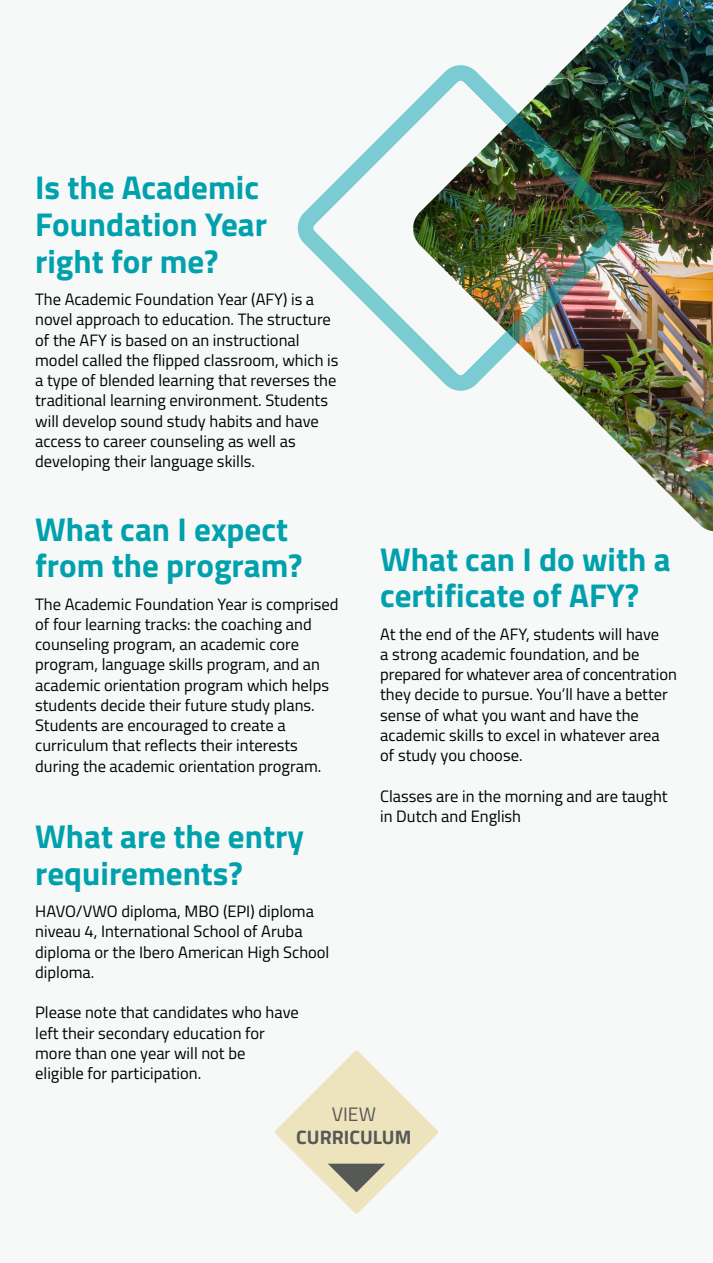
<style>
.page{position:relative;width:713px;height:1263px;background:#fff}
.page>*{position:absolute;margin:0;border:0;box-sizing:border-box;transform-origin:0 0}
.t1{font:700 33px/36.8px "Titillium";color:#00a1ad}
.t2{font:700 19.5px "Titillium";color:#575957}
.t3{font:19.5px "Titillium";color:#575957}
.t4{font:16.5px/20.2px "Titillium";color:#000}
</style>
<div class="page">
<div style="left:0;top:0;width:712px;height:1263px;background:#f7f9f9"></div>
<svg style="left:275px;top:1051px;width:163px;height:163px"></svg>
<img style="left:566px;top:0;width:146px;height:531px">
<img style="left:298px;top:65px;width:325px;height:326px">
<h1 class="t1" style="left:35px;top:168px;width:233px">Is the Academic<br>Foundation Year right for me?</h1>
<p class="t4" style="left:35px;top:288px;width:305px">The Academic Foundation Year (AFY) is a novel approach to education. The structure of the AFY is based on an instructional model called the flipped classroom, which is a type of blended learning that reverses the traditional learning environment. Students will develop sound study habits and have access to career counseling as well as developing their language skills.</p>
<h1 class="t1" style="left:35px;top:509px;width:269px">What can I expect from the program?</h1>
<p class="t4" style="left:35px;top:593px;width:305px">The Academic Foundation Year is comprised of four learning tracks: the coaching and counseling program, an academic core program, language skills program, and an academic orientation program which helps students decide their future study plans.<br>Students are encouraged to create a curriculum that reflects their interests during the academic orientation program.</p>
<h1 class="t1" style="left:35px;top:816px;width:270px">What are the entry requirements?</h1>
<p class="t4" style="left:35px;top:900px;width:296px">HAVO/VWO diploma, MBO (EPI) diploma niveau 4, International School of Aruba diploma or the Ibero American High School diploma.</p>
<p class="t4" style="left:35px;top:1002px;width:265px">Please note that candidates who have left their secondary education for more than one year will not be<br>eligible for participation.</p>
<h1 class="t1" style="left:380px;top:539px;width:292px">What can I do with a certificate of AFY?</h1>
<p class="t4" style="left:380px;top:623px;width:298px">At the end of the AFY, students will have<br>a strong academic foundation, and be prepared for whatever area of concentration they decide to pursue. You’ll have a better sense of what you want and have the academic skills to excel in whatever area of study you choose.</p>
<p class="t4" style="left:380px;top:785px;width:289px">Classes are in the morning and are taught in Dutch and English</p>
<p class="t3" style="left:332px;top:1100px;width:46px">VIEW</p>
<p class="t2" style="left:296px;top:1123px;width:117px">CURRICULUM</p>
</div>
